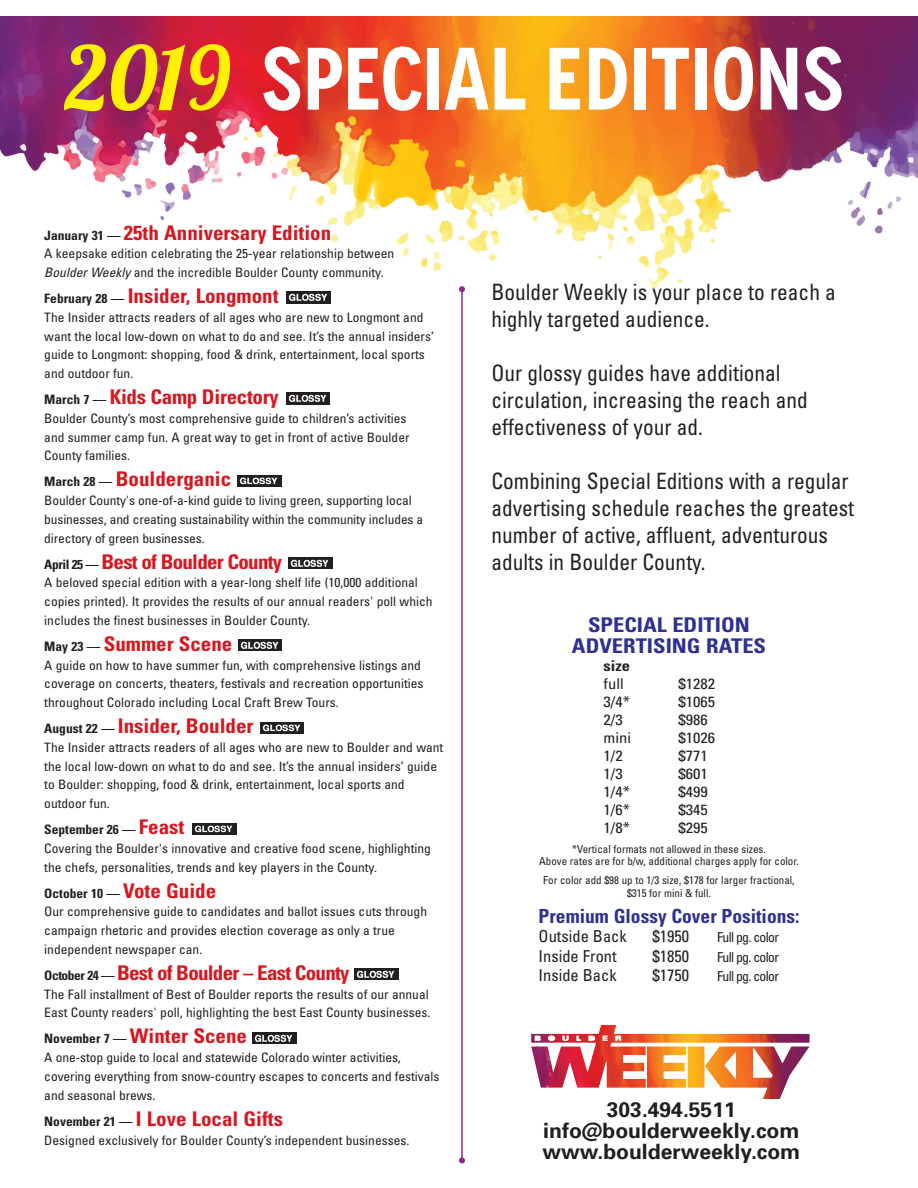
<style>
.page{position:relative;width:918px;height:1188px;background:#fff}
.page>*{position:absolute;margin:0;border:0;box-sizing:border-box;transform-origin:0 0}
.t1{font:600 88.35px "Novecentocondensed";letter-spacing:-.005em;color:#fff}
.t2{font:condensed 22.5px/27px "Univers";color:#231f20;scale:.95 1}
.t3{font:700 21.15px "Univers";color:#231f20}
.t4{font:700 condensed 20.25px "Univers";color:#d7171f;scale:1.04 1}
.t5{font:700 condensed 20.25px "Univers";letter-spacing:-.035em;color:#d7171f;scale:1.04 1}
.t6{font:700 condensed 20.25px "Univers";color:#2e3092;scale:1.11 1}
.t7{font:700 condensed 19.5px "Univers";color:#2e3092}
.t8{font:condensed 16.5px "Univers";color:#231f20}
.t9{font:condensed 14.85px "Univers";color:#231f20;scale:1.11 1}
.t10{font:700 condensed 14.85px "Univers";color:#231f20;scale:1.11 1}
.t11{font:condensed 13.65px "Univers";letter-spacing:-.05em;color:#231f20}
.t12{font:condensed 13.05px/18.8px "Univers";color:#231f20;scale:1.04 1}
.t13{font:700 condensed 13.05px "Univers";color:#231f20;scale:1.04 1}
.t14{font:condensed 10.95px "Univers";color:#231f20}
.s1{font-family:"Lobster 1.3";font-weight:400;font-size:88.2px;color:#fff101}
.s2{font-size:13.05px;color:#231f20}
.s3{font-style:italic}
.s4{font-size:20.25px;color:#d7171f}
.s5{font-weight:700}
.s6{font-weight:700;font-size:20.25px;color:#d7171f}
</style>
<div class="page">
<img style="left:0;top:17px;width:918px;height:282px">
<img style="left:287px;top:292px;width:44px;height:11px">
<img style="left:286px;top:393px;width:44px;height:11px">
<img style="left:238px;top:475px;width:44px;height:11px">
<img style="left:289px;top:557px;width:44px;height:12px">
<img style="left:238px;top:640px;width:44px;height:11px">
<img style="left:260px;top:722px;width:44px;height:11px">
<img style="left:193px;top:823px;width:44px;height:11px">
<img style="left:355px;top:969px;width:43px;height:11px">
<img style="left:253px;top:1032px;width:43px;height:11px">
<img style="left:531px;top:1025px;width:279px;height:74px">
<hr style="left:461px;top:289px;width:2px;height:871px;background:#90268f">
<svg style="left:459px;top:286px;width:6px;height:6px"></svg>
<svg style="left:459px;top:1157px;width:6px;height:6px"></svg>
<p class="t1" style="left:65px;top:25px;width:780px"><span class="s1">2019</span> SPECIAL EDITIONS</p>
<p class="t4" style="left:44px;top:220px;width:277px"><span class="s2">January 31 —</span> 25th Anniversary Edition</p>
<p class="t12" style="left:44px;top:244px;width:338px">A keepsake edition celebrating the 25-year relationship between<br><span class="s3">Boulder Weekly</span> and the incredible Boulder County community.</p>
<p class="t4" style="left:44px;top:283px;width:227px"><span class="s2">February 28 —</span> Insider, Longmont</p>
<p class="t12" style="left:44px;top:308px;width:376px">The Insider attracts readers of all ages who are new to Longmont and want the local low-down on what to do and see. It’s the annual insiders’ guide to Longmont: shopping, food &amp; drink, entertainment, local sports and outdoor fun.</p>
<p class="t4" style="left:44px;top:384px;width:227px"><span class="s2">March 7 —</span> Kids Camp Directory</p>
<p class="t12" style="left:44px;top:409px;width:353px">Boulder County’s most comprehensive guide to children’s activities and summer camp fun. A great way to get in front of active Boulder<br>County families.</p>
<p class="t4" style="left:44px;top:467px;width:181px"><span class="s2">March 28 —</span> Boulderganic</p>
<p class="t12" style="left:44px;top:491px;width:366px">Boulder County's one-of-a-kind guide to living green, supporting local businesses, and creating sustainability within the community includes a directory of green businesses.</p>
<p class="t5" style="left:44px;top:549px;width:230px"><span class="s2">April 25 —</span> Best of Boulder County</p>
<p class="t12" style="left:44px;top:573px;width:375px">A beloved special edition with a year-long shelf life (10,000 additional copies printed). It provides the results of our annual readers' poll which includes the finest businesses in Boulder County.</p>
<p class="t4" style="left:44px;top:631px;width:182px"><span class="s2">May 23 —</span> Summer Scene</p>
<p class="t12" style="left:44px;top:655px;width:366px">A guide on how to have summer fun, with comprehensive listings and coverage on concerts, theaters, festivals and recreation opportunities throughout Colorado including Local Craft Brew Tours.</p>
<p class="t4" style="left:44px;top:714px;width:203px"><span class="s2">August 22 —</span> Insider, Boulder</p>
<p class="t12" style="left:44px;top:738px;width:385px">The Insider attracts readers of all ages who are new to Boulder and want the local low-down on what to do and see. It’s the annual insiders’ guide to Boulder: shopping, food &amp; drink, entertainment, local sports and outdoor fun.</p>
<p class="t13" style="left:44px;top:822px;width:136px">September 26 — <span class="s4">Feast</span></p>
<p class="t12" style="left:44px;top:839px;width:373px">Covering the Boulder's innovative and creative food scene, highlighting the chefs, personalities, trends and key players in the County.</p>
<p class="t12" style="left:44px;top:883px;width:370px"><span class="s5">October 10 —</span> <span class="s6">Vote Guide<br></span>Our comprehensive guide to candidates and ballot issues cuts through campaign rhetoric and provides election coverage as only a true independent newspaper can.</p>
<p class="t5" style="left:44px;top:960px;width:295px"><span class="s2">October 24 —</span> Best of Boulder – East County</p>
<p class="t12" style="left:44px;top:985px;width:373px">The Fall installment of Best of Boulder reports the results of our annual<br>East County readers' poll, highlighting the best East County businesses.</p>
<p class="t4" style="left:44px;top:1024px;width:196px"><span class="s2">November 7 —</span> Winter Scene</p>
<p class="t12" style="left:44px;top:1048px;width:381px">A one-stop guide to local and statewide Colorado winter activities, covering everything from snow-country escapes to concerts and festivals and seasonal brews.</p>
<p class="t4" style="left:44px;top:1106px;width:231px"><span class="s2">November 21 —</span> I Love Local Gifts</p>
<p class="t12" style="left:44px;top:1130px;width:353px">Designed exclusively for Boulder County’s independent businesses.</p>
<p class="t2" style="left:491px;top:278px;width:364px">Boulder Weekly is your place to reach a highly targeted audience.</p>
<p class="t2" style="left:491px;top:359px;width:335px">Our glossy guides have additional circulation, increasing the reach and effectiveness of your ad.</p>
<p class="t2" style="left:491px;top:467px;width:383px">Combining Special Editions with a regular advertising schedule reaches the greatest number of active, affluent, adventurous adults in Boulder County.</p>
<p class="t6" style="left:588px;top:613px;width:147px">SPECIAL EDITION</p>
<p class="t6" style="left:572px;top:634px;width:176px">ADVERTISING RATES</p>
<p class="t10" style="left:604px;top:657px;width:25px">size</p>
<p class="t9" style="left:604px;top:675px;width:20px">full</p>
<p class="t9" style="left:679px;top:675px;width:34px">$1282</p>
<p class="t9" style="left:604px;top:693px;width:25px">3/4*</p>
<p class="t9" style="left:679px;top:693px;width:34px">$1065</p>
<p class="t9" style="left:604px;top:711px;width:19px">2/3</p>
<p class="t9" style="left:679px;top:711px;width:28px">$986</p>
<p class="t9" style="left:604px;top:729px;width:26px">mini</p>
<p class="t9" style="left:679px;top:729px;width:34px">$1026</p>
<p class="t9" style="left:604px;top:747px;width:19px">1/2</p>
<p class="t9" style="left:679px;top:747px;width:28px">$771</p>
<p class="t9" style="left:604px;top:765px;width:19px">1/3</p>
<p class="t9" style="left:679px;top:765px;width:28px">$601</p>
<p class="t9" style="left:604px;top:783px;width:25px">1/4*</p>
<p class="t9" style="left:679px;top:783px;width:28px">$499</p>
<p class="t9" style="left:604px;top:801px;width:25px">1/6*</p>
<p class="t9" style="left:679px;top:801px;width:28px">$345</p>
<p class="t9" style="left:604px;top:819px;width:25px">1/8*</p>
<p class="t9" style="left:679px;top:819px;width:28px">$295</p>
<p class="t14" style="left:572px;top:842px;width:195px">*Vertical formats not allowed in these sizes.</p>
<p class="t14" style="left:539px;top:854px;width:261px">Above rates are for b/w, additional charges apply for color.</p>
<p class="t14" style="left:543px;top:873px;width:253px">For color add $98 up to 1/3 size, $178 for larger fractional,</p>
<p class="t14" style="left:627px;top:886px;width:85px">$315 for mini &amp; full.</p>
<p class="t7" style="left:539px;top:904px;width:262px">Premium Glossy Cover Positions:</p>
<p class="t8" style="left:539px;top:926px;width:90px">Outside Back</p>
<p class="t8" style="left:653px;top:926px;width:38px">$1950</p>
<p class="t11" style="left:717px;top:929px;width:63px">Full pg. color</p>
<p class="t8" style="left:539px;top:945px;width:80px">Inside Front</p>
<p class="t8" style="left:653px;top:945px;width:38px">$1850</p>
<p class="t11" style="left:717px;top:948px;width:63px">Full pg. color</p>
<p class="t8" style="left:539px;top:965px;width:80px">Inside Back</p>
<p class="t8" style="left:653px;top:965px;width:38px">$1750</p>
<p class="t11" style="left:717px;top:967px;width:63px">Full pg. color</p>
<p class="t3" style="left:607px;top:1097px;width:130px">303.494.5511</p>
<p class="t3" style="left:543px;top:1118px;width:258px">info@boulderweekly.com</p>
<p class="t3" style="left:542px;top:1139px;width:259px">www.boulderweekly.com</p>
</div>
